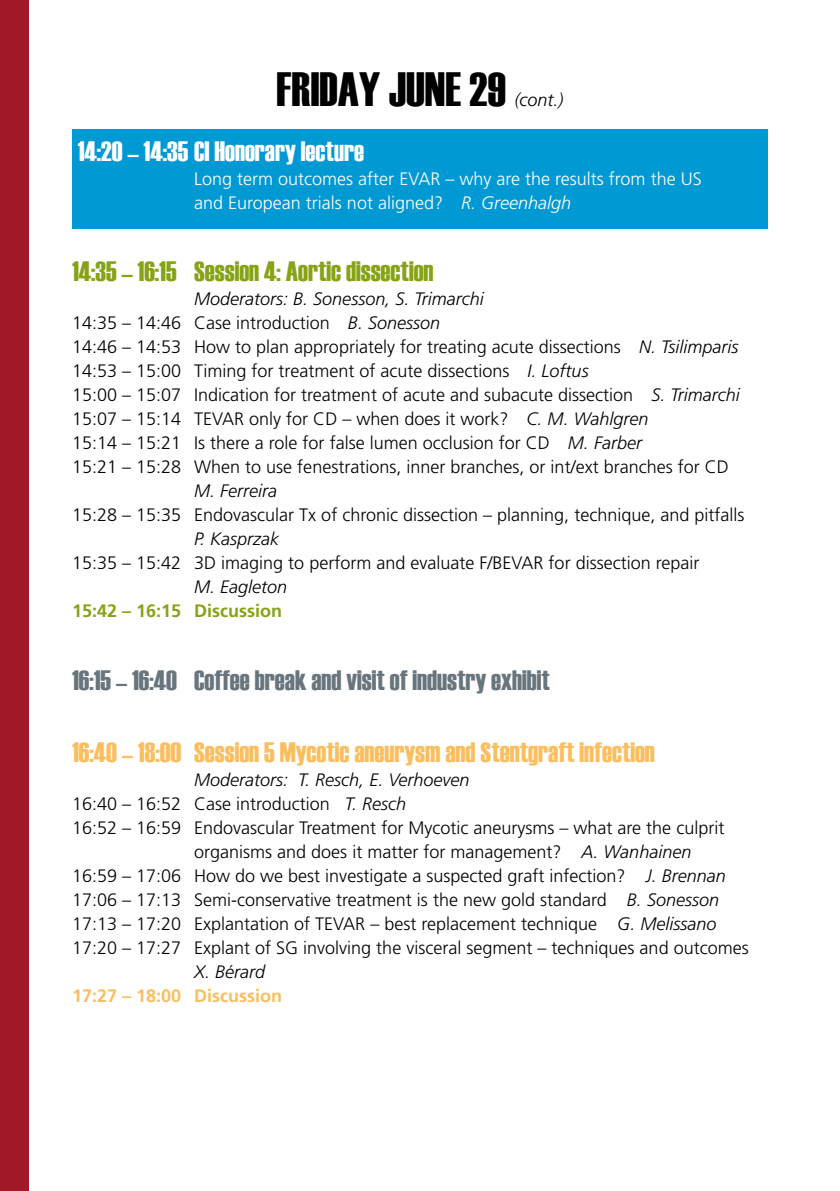
<style>
.page{position:relative;width:840px;height:1191px;background:#fff}
.page>*{position:absolute;margin:0;border:0;box-sizing:border-box;transform-origin:0 0}
.t1{font:48px "Haettenschweiler";color:#000}
.t2{font:28px "Haettenschweiler";color:#fbbe5e}
.t3{font:28px "Haettenschweiler";color:#68757d}
.t4{font:28px "Haettenschweiler";color:#86a315}
.t5{font:28px "Haettenschweiler";color:#fff}
.t6{font:300 18px/24px "Frutiger LT Pro";color:#000}
.t7{font:300 18px/24px "Frutiger LT Pro";color:#fff}
.t8{font:italic 300 18px "Frutiger LT Pro";color:#000}
.t9{font:700 18px "Frutiger LT Pro";color:#86a315}
.t10{font:700 18px "Frutiger LT Pro";color:#fbbe5e}
.s1{font-style:italic}
</style>
<div class="page">
<div style="left:0;top:0;width:28px;height:1191px;background:#a11928"></div>
<div style="left:72px;top:129px;width:695px;height:99px;background:#0099d4"></div>
<h1 class="t1" style="left:276px;top:56px;width:231px">FRIDAY JUNE 29</h1>
<p class="t8" style="left:514px;top:89px;width:51px">(cont.)</p>
<h2 class="t5" style="left:78px;top:133px;width:287px">14:20 – 14:35 CI Honorary lecture</h2>
<p class="t7" style="left:194px;top:167px;width:509px">Long term outcomes after EVAR – why are the results from the US and European trials not aligned? <span class="s1">R. Greenhalgh</span></p>
<h2 class="t4" style="left:72px;top:253px;width:363px">14:35 – 16:15 Session 4: Aortic dissection</h2>
<p class="t6" style="left:72px;top:287px;width:668px;text-indent:122px"><span class="s1">Moderators: B. Sonesson, S. Trimarchi<br></span>14:35 – 14:46 Case introduction <span class="s1">B. Sonesson<br></span>14:46 – 14:53 How to plan appropriately for treating acute dissections <span class="s1">N. Tsilimparis </span>14:53 – 15:00 Timing for treatment of acute dissections <span class="s1">I. Loftus<br></span>15:00 – 15:07 Indication for treatment of acute and subacute dissection <span class="s1">S. Trimarchi </span>15:07 – 15:14 TEVAR only for CD – when does it work? <span class="s1">C. M. Wahlgren<br></span>15:14 – 15:21 Is there a role for false lumen occlusion for CD <span class="s1">M. Farber<br></span>15:21 – 15:28 When to use fenestrations, inner branches, or int/ext branches for CD</p>
<p class="t8" style="left:194px;top:481px;width:84px">M. Ferreira</p>
<p class="t6" style="left:72px;top:503px;width:673px">15:28 – 15:35 Endovascular Tx of chronic dissection – planning, technique, and pitfalls</p>
<p class="t8" style="left:194px;top:529px;width:87px">P. Kasprzak</p>
<p class="t6" style="left:72px;top:551px;width:628px">15:35 – 15:42 3D imaging to perform and evaluate F/BEVAR for dissection repair</p>
<p class="t8" style="left:194px;top:577px;width:95px">M. Eagleton</p>
<p class="t9" style="left:72px;top:600px;width:211px">15:42 – 16:15 Discussion</p>
<h2 class="t3" style="left:72px;top:661px;width:479px">16:15 – 16:40 Coffee break and visit of industry exhibit</h2>
<h2 class="t2" style="left:72px;top:733px;width:584px">16:40 – 18:00 Session 5 Mycotic aneurysm and Stentgraft infection</h2>
<p class="t8" style="left:194px;top:769px;width:277px">Moderators: T. Resch, E. Verhoeven</p>
<p class="t6" style="left:72px;top:791px;width:335px">16:40 – 16:52 Case introduction <span class="s1">T. Resch</span></p>
<p class="t6" style="left:72px;top:815px;width:653px">16:52 – 16:59 Endovascular Treatment for Mycotic aneurysms – what are the culprit</p>
<p class="t6" style="left:194px;top:839px;width:498px">organisms and does it matter for management? <span class="s1">A. Wanhainen</span></p>
<p class="t6" style="left:72px;top:863px;width:655px">16:59 – 17:06 How do we best investigate a suspected graft infection? <span class="s1">J. Brennan</span></p>
<p class="t6" style="left:72px;top:887px;width:648px">17:06 – 17:13 Semi-conservative treatment is the new gold standard <span class="s1">B. Sonesson</span></p>
<p class="t6" style="left:72px;top:911px;width:645px">17:13 – 17:20 Explantation of TEVAR – best replacement technique <span class="s1">G. Melissano</span></p>
<p class="t6" style="left:72px;top:935px;width:677px">17:20 – 17:27 Explant of SG involving the visceral segment – techniques and outcomes</p>
<p class="t8" style="left:194px;top:961px;width:73px">X. Bérard</p>
<p class="t10" style="left:72px;top:984px;width:211px">17:27 – 18:00 Discussion</p>
</div>
